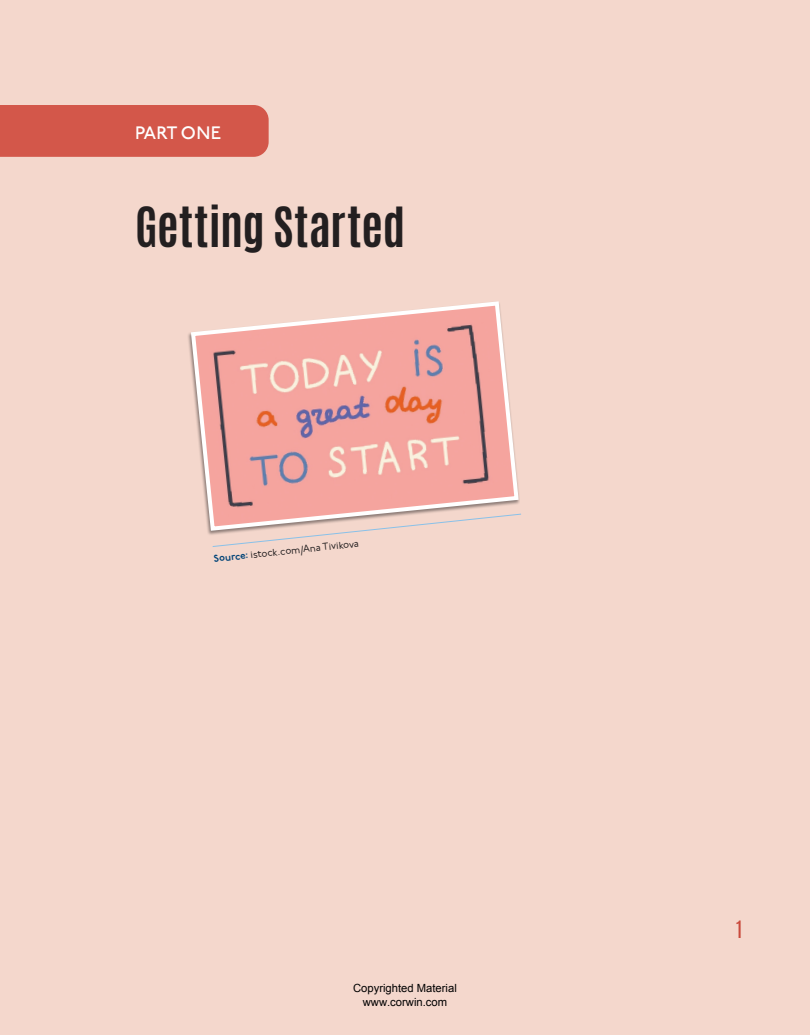
<style>
.page{position:relative;width:810px;height:1035px;background:#f4d7cc}
.page>*{position:absolute;margin:0;border:0;box-sizing:border-box;transform-origin:0 0}
.t1{font:700 46.25px "Antonio";letter-spacing:-.005em;color:#231f20}
.t2{font:20px "Antonio";color:#d3574a}
.t3{font:500 18px "P22 Underground CY";letter-spacing:.02em;color:#fff}
.t4{font:11.25px/13.5px "Arial";color:#000;text-align:center}
.t5{font:10px "P22 Underground CY";color:#231f20}
.s1{font-weight:600;color:#014478}
</style>
<div class="page">
<div style="left:0;top:105px;width:269px;height:52px;background:#d3574a"></div>
<svg style="left:189px;top:301px;width:331px;height:232px;background:#ecada7"></svg>
<svg style="left:212px;top:513px;width:309px;height:34px"></svg>
<h3 class="t3" style="left:135px;top:123px;width:88px">PART ONE</h3>
<h1 class="t1" style="left:135px;top:192px;width:272px">Getting Started</h1>
<p class="t5" style="left:213px;top:553px;width:147px;rotate:-6deg"><span class="s1">Source:</span> istock.com/Ana Tivikova</p>
<p class="t4" style="left:353px;top:981px;width:105px">Copyrighted Material www.corwin.com</p>
<h2 class="t2" style="left:736px;top:914px;width:8px">1</h2>
</div>
